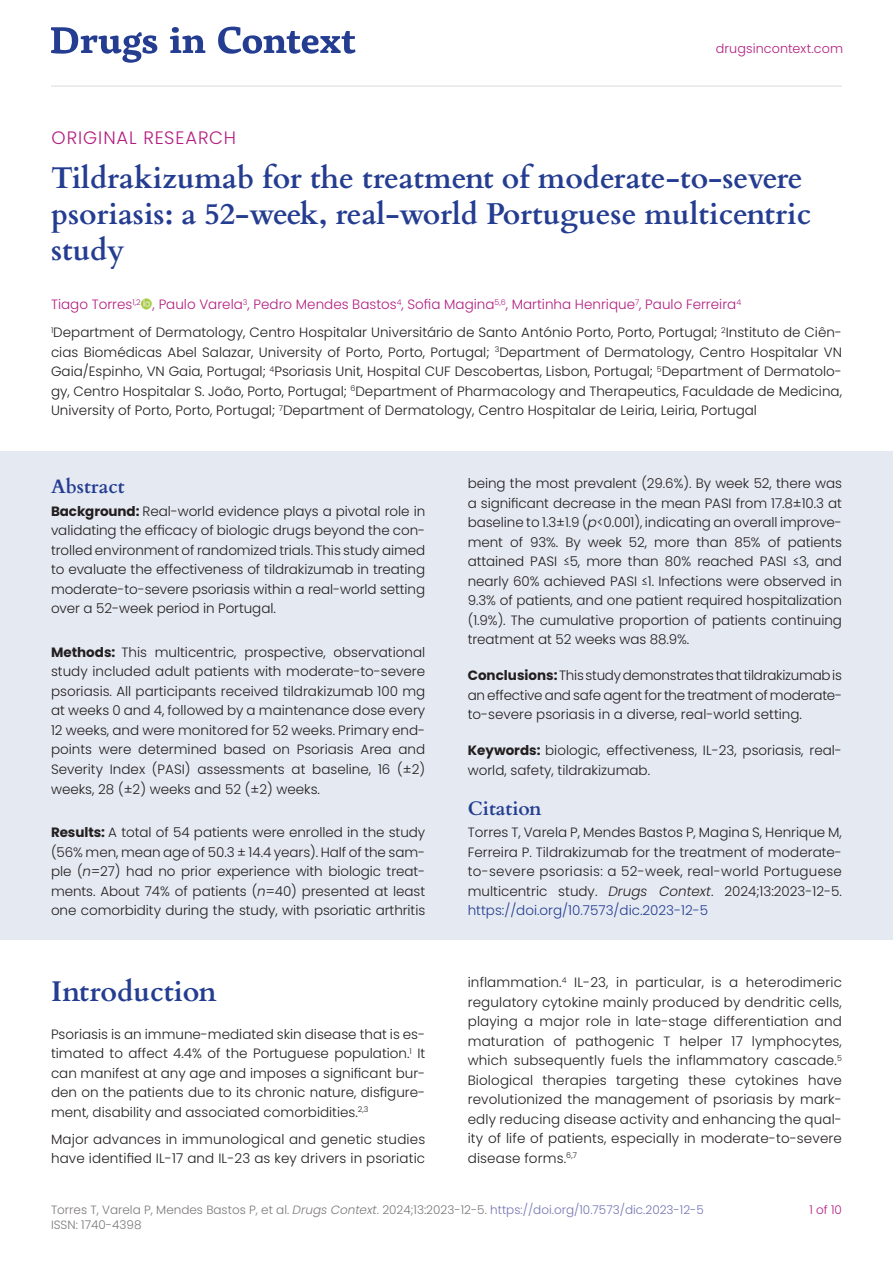
<style>
.page{position:relative;width:893px;height:1263px;background:#fff}
.page>*{position:absolute;margin:0;border:0;box-sizing:border-box;transform-origin:0 0}
.Article_Title__H1{font:700 30px/36px "Cardo";color:#243d91}
.t1{font:700 28.5px "Cardo";color:#243d91}
.t2{font:700 19.5px "Cardo";color:#243d91}
.Original_Research{font:300 18px "Poppins";letter-spacing:.05em;color:#b21f81}
.OPTXS_N{font:300 13.5px/19.5px "Poppins";color:#231f20;text-align:justify}
.Body_Black{font:300 13.5px/19.5px "Poppins";letter-spacing:.01em;color:#231f20}
.Author_aff{font:300 13.5px/19.5px "Poppins";color:#231f20;text-align:justify}
.OPTX_N{font:300 13.5px/19.5px "Poppins";letter-spacing:-.005em;color:#231f20;text-align:justify}
.Body_Black_First{font:300 13.5px/19.5px "Poppins";color:#231f20;text-align:justify}
.Intro_-_Authors{font:300 13.5px "Poppins";color:#b21f81}
.t3{font:300 12.75px "Poppins";letter-spacing:.01em;color:#b21f81}
.t4{font:300 12px "Poppins";color:#7c7878}
.t5{font:300 12px "Poppins";color:#b21f81}
.s1{font-weight:700}
.s2{font-style:italic}
.s3{color:#243d91}
.s4{color:#7376b2}
</style>
<div class="page">
<svg style="left:51px;top:27px;width:106px;height:36px"></svg>
<svg style="left:170px;top:27px;width:35px;height:26px"></svg>
<svg style="left:218px;top:27px;width:138px;height:27px"></svg>
<hr style="left:51px;top:85px;width:791px;height:2px;background:#e6e7e6">
<svg style="left:141px;top:298px;width:12px;height:11px"></svg>
<div style="left:0;top:451px;width:893px;height:489px;background:#e5eaf2"></div>
<p class="t3" style="left:716px;top:41px;width:129px">drugsincontext.com</p>
<p class="Original_Research" style="left:52px;top:127px;width:186px">ORIGINAL RESEARCH</p>
<p class="Article_Title__H1" style="left:51px;top:157px;width:762px">Tildrakizumab for the treatment of moderate-to-severe psoriasis: a 52-week, real-world Portuguese multicentric study</p>
<p class="Intro_-_Authors" style="left:51px;top:297px;width:692px">Tiago Torres<sup>1,2</sup> , Paulo Varela<sup>3</sup>, Pedro Mendes Bastos<sup>4</sup>, Sofia Magina<sup>5,6</sup>, Martinha Henrique<sup>7</sup>, Paulo Ferreira<sup>4</sup></p>
<p class="Author_aff" style="left:51px;top:323px;width:792px"><sup>1</sup>Department of Dermatology, Centro Hospitalar Universitário de Santo António Porto, Porto, Portugal; <sup>2</sup>Instituto de Ciên&shy;cias Biomédicas Abel Salazar, University of Porto, Porto, Portugal; <sup>3</sup>Department of Dermatology, Centro Hospitalar VN Gaia/Espinho, VN Gaia, Portugal; <sup>4</sup>Psoriasis Unit, Hospital CUF Descobertas, Lisbon, Portugal; <sup>5</sup>Department of Dermatolo&shy;gy, Centro Hospitalar S. João, Porto, Portugal; <sup>6</sup>Department of Pharmacology and Therapeutics, Faculdade de Medicina, University of Porto, Porto, Portugal; <sup>7</sup>Department of Dermatology, Centro Hospitalar de Leiria, Leiria, Portugal</p>
<h2 class="t2" style="left:51px;top:471px;width:75px">Abstract</h2>
<p class="OPTX_N" style="left:51px;top:501px;width:376px"><span class="s1">Background:</span> Real-world evidence plays a pivotal role in validating the efficacy of biologic drugs beyond the con&shy;trolled environment of randomized trials. This study aimed to evaluate the effectiveness of tildrakizumab in treating moderate-to-severe psoriasis within a real-world setting over a 52-week period in Portugal.</p>
<p class="OPTXS_N" style="left:51px;top:642px;width:376px"><span class="s1">Methods:</span> This multicentric, prospective, observational study included adult patients with moderate-to-severe psoriasis. All participants received tildrakizumab 100 mg at weeks 0 and 4, followed by a maintenance dose every 12 weeks, and were monitored for 52 weeks. Primary end&shy;points were determined based on Psoriasis Area and Severity Index (PASI) assessments at baseline, 16 (±2) weeks, 28 (±2) weeks and 52 (±2) weeks.</p>
<p class="OPTXS_N" style="left:51px;top:822px;width:376px"><span class="s1">Results:</span> A total of 54 patients were enrolled in the study (56% men, mean age of 50.3 ± 14.4 years). Half of the sam&shy;ple (<span class="s2">n</span>=27) had no prior experience with biologic treat&shy;ments. About 74% of patients (<span class="s2">n</span>=40) presented at least one comorbidity during the study, with psoriatic arthritis</p>
<h1 class="t1" style="left:51px;top:969px;width:167px">Introduction</h1>
<p class="Body_Black_First" style="left:51px;top:1024px;width:376px">Psoriasis is an immune-mediated skin disease that is es&shy;timated to affect 4.4% of the Portuguese population.<sup>1</sup> It can manifest at any age and imposes a significant bur&shy;den on the patients due to its chronic nature, disfigure&shy;ment, disability and associated comorbidities.<sup>2,3</sup></p>
<p class="Body_Black" style="left:51px;top:1129px;width:376px">Major advances in immunological and genetic studies have identified IL-17 and IL-23 as key drivers in psoriatic</p>
<p class="OPTXS_N" style="left:468px;top:474px;width:376px">being the most prevalent (29.6%). By week 52, there was a significant decrease in the mean PASI from 17.8±10.3 at baseline to 1.3±1.9 (<span class="s2">p</span>&lt;0.001), indicating an overall improve&shy;ment of 93%. By week 52, more than 85% of patients attained PASI ≤5, more than 80% reached PASI ≤3, and nearly 60% achieved PASI ≤1. Infections were observed in 9.3% of patients, and one patient required hospitalization (1.9%). The cumulative proportion of patients continuing treatment at 52 weeks was 88.9%.</p>
<p class="OPTXS_N" style="left:468px;top:666px;width:376px"><span class="s1">Conclusions:</span> This study demonstrates that tildrakizumab is an effective and safe agent for the treatment of moderate&shy;to-severe psoriasis in a diverse, real-world setting.</p>
<p class="OPTXS_N" style="left:468px;top:741px;width:376px"><span class="s1">Keywords:</span> biologic, effectiveness, IL-23, psoriasis, real&shy;world, safety, tildrakizumab.</p>
<h2 class="t2" style="left:468px;top:792px;width:75px">Citation</h2>
<p class="OPTX_N" style="left:468px;top:823px;width:376px">Torres T, Varela P, Mendes Bastos P, Magina S, Henrique M, Ferreira P. Tildrakizumab for the treatment of moderate&shy;to-severe psoriasis: a 52-week, real-world Portuguese multicentric study. <span class="s2">Drugs Context</span>. 2024;13:2023-12-5. <span class="s3">https://doi.org/10.7573/dic.2023-12-5</span></p>
<p class="Body_Black" style="left:468px;top:973px;width:376px;text-align:justify">inflammation.<sup>4</sup> IL-23, in particular, is a heterodimeric regulatory cytokine mainly produced by dendritic cells, playing a major role in late-stage differentiation and maturation of pathogenic T helper 17 lymphocytes, which subsequently fuels the inflammatory cascade.<sup>5<br></sup>Biological therapies targeting these cytokines have revolutionized the management of psoriasis by mark&shy;edly reducing disease activity and enhancing the qual&shy;ity of life of patients, especially in moderate-to-severe disease forms.<sup>6,7</sup></p>
<p class="t4" style="left:51px;top:1203px;width:654px">Torres T, Varela P, Mendes Bastos P, et al. <span class="s2">Drugs Context</span>. 2024;13:2023-12-5. <span class="s4">https://doi.org/10.7573/dic.2023-12-5</span></p>
<p class="t5" style="left:809px;top:1203px;width:34px">1 of 10</p>
<p class="t4" style="left:51px;top:1218px;width:92px">ISSN: 1740-4398</p>
</div>
